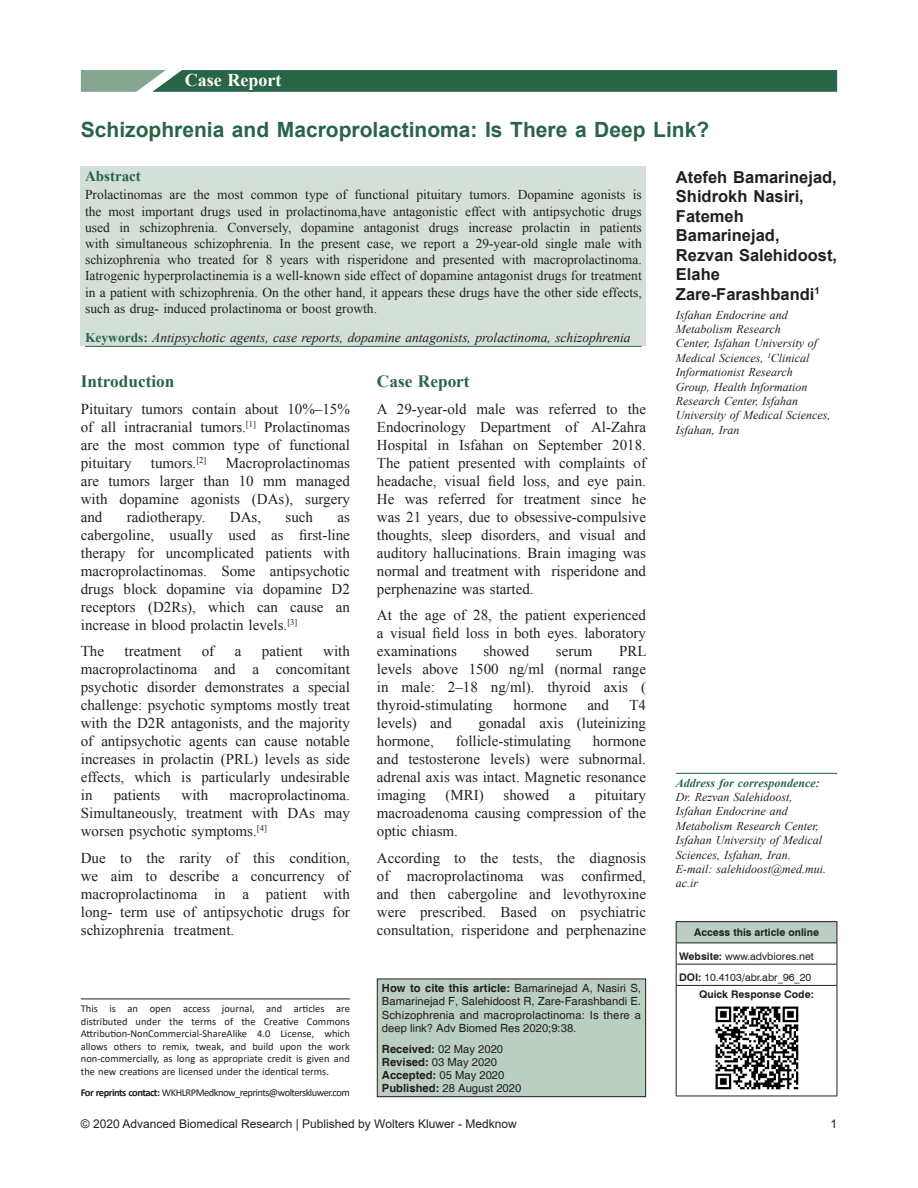
<style>
.page{position:relative;width:918px;height:1188px;background:#fff}
.page>*{position:absolute;margin:0;border:0;box-sizing:border-box;transform-origin:0 0}
.AT{font:700 21px "Arial";color:#286446}
.AH{font:700 18px "Times New Roman";color:#fff}
.t1{font:700 17.25px "Times New Roman";color:#286446}
.AU{font:700 16.5px/19.5px "Arial";color:#231f20}
.TX{font:15px/18px "Times New Roman";color:#231f20;text-align:justify}
.ABSH{font:700 15px "Times New Roman";color:#286446}
.ABS{font:13.5px/16.2px "Times New Roman";color:#231f20;text-align:justify}
.KWD{font:italic 13.5px "Times New Roman";color:#231f20}
.AFF{font:italic 12px/14.4px "Times New Roman";color:#231f20}
.ADD{font:italic 12px/14.4px "Times New Roman";color:#231f20}
.t2{font:12px "Arial";color:#231f20}
.HTC{font:11.25px/13.5px "Helvetica";letter-spacing:.01em;color:#231f20;text-align:justify}
.HIS{font:11.25px "Helvetica";color:#231f20}
.HIS-2{font:700 11.25px "Helvetica";color:#231f20}
.OS{font:10.5px/12.6px "Calibri";letter-spacing:-.01em;color:#211d1e;text-align:justify}
.OS-2{font:10.5px "Calibri";letter-spacing:-.05em;color:#211d1e}
.Website{font:10.5px "Swiss 721 BT";color:#231f20}
.DOI{font:10.5px "Swiss 721 BT";color:#231f20}
.ATAO{font:700 10.5px "Swiss 721 BT";color:#231f20}
.QRC{font:700 10.5px "Swiss 721 BT";color:#231f20}
.s1{font-weight:700;font-style:normal;color:#286446}
.s2{font-weight:700;color:#286446}
.s3{font-weight:700}
.s4{font-weight:400}
</style>
<div class="page">
<hr style="left:676px;top:773px;width:161px;height:1px;background:#286446">
<div style="left:81px;top:167px;width:565px;height:179px;background:#d3dfd7"></div>
<hr style="left:85px;top:346px;width:557px;height:1px;background:#286446">
<div style="left:377px;top:979px;width:269px;height:118px;background:#bacec1"></div>
<div style="left:377px;top:979px;width:269px;height:118px;border:1px solid #231f20"></div>
<div style="left:676px;top:922px;width:161px;height:21px;background:#bacec1"></div>
<hr style="left:676px;top:943px;width:161px;height:1px;background:#231f20">
<hr style="left:676px;top:964px;width:161px;height:1px;background:#231f20">
<hr style="left:676px;top:985px;width:161px;height:1px;background:#231f20">
<hr style="left:676px;top:921px;width:161px;height:1px;background:#231f20">
<svg style="left:676px;top:922px;width:1px;height:63px"></svg>
<svg style="left:837px;top:922px;width:1px;height:63px"></svg>
<hr style="left:676px;top:986px;width:1px;height:110px;background:#231f20">
<hr style="left:837px;top:986px;width:1px;height:110px;background:#231f20">
<hr style="left:676px;top:1096px;width:161px;height:1px;background:#231f20">
<img style="left:715px;top:1006px;width:84px;height:84px">
<hr style="left:81px;top:999px;width:269px;height:1px;background:#231f20">
<svg style="left:81px;top:70px;width:756px;height:22px;background:#376e52"></svg>
<p class="AH" style="left:185px;top:67px;width:98px">Case Report</p>
<p class="AT" style="left:81px;top:115px;width:630px">Schizophrenia and Macroprolactinoma: Is There a Deep Link?</p>
<p class="AU" style="left:676px;top:168px;width:163px">Atefeh Bamarinejad,<br>Shidrokh Nasiri,<br>Fatemeh<br>Bamarinejad,<br>Rezvan Salehidoost,<br>Elahe<br>Zare‑Farashbandi<sup>1</sup></p>
<p class="AFF" style="left:676px;top:307px;width:156px">Isfahan Endocrine and<br>Metabolism Research<br>Center, Isfahan University of<br>Medical Sciences, <sup>1</sup>Clinical<br>Informationist Research<br>Group, Health Information<br>Research Center, Isfahan<br>University of Medical Sciences,<br>Isfahan, Iran</p>
<p class="ABSH" style="left:85px;top:165px;width:57px">Abstract</p>
<p class="ABS" style="left:85px;top:186px;width:558px">Prolactinomas are the most common type of functional pituitary tumors. Dopamine agonists is the most important drugs used in prolactinoma,have antagonistic effect with antipsychotic drugs used in schizophrenia. Conversely, dopamine antagonist drugs increase prolactin in patients with simultaneous schizophrenia. In the present case, we report a 29‑year‑old single male with schizophrenia who treated for 8 years with risperidone and presented with macroprolactinoma.<br>Iatrogenic hyperprolactinemia is a well‑known side effect of dopamine antagonist drugs for treatment in a patient with schizophrenia. On the other hand, it appears these drugs have the other side effects, such as drug- induced prolactinoma or boost growth.</p>
<p class="KWD" style="left:85px;top:328px;width:547px"><span class="s1">Keywords:</span> Antipsychotic agents, case reports, dopamine antagonists, prolactinoma, schizophrenia</p>
<h1 class="t1" style="left:81px;top:369px;width:95px">Introduction</h1>
<p class="TX" style="left:81px;top:399px;width:271px">Pituitary tumors contain about 10%–15% of all intracranial tumors.<sup>[1]</sup> Prolactinomas are the most common type of functional pituitary</p>
<h1 class="t1" style="left:377px;top:369px;width:94px">Case Report</h1>
<p class="TX" style="left:377px;top:399px;width:271px">A 29‑year‑old male was referred to the Endocrinology Department of Al‑Zahra Hospital in Isfahan on September 2018.<br>The patient presented with complaints of headache, visual field loss, and eye pain.<br>He was referred for treatment since he was 21 years, due to obsessive‑compulsive thoughts, sleep disorders, and visual and auditory hallucinations. Brain imaging was normal and treatment with risperidone and perphenazine was started.</p>
<p class="TX" style="left:377px;top:606px;width:271px">At the age of 28, the patient experienced a visual field loss in both eyes. laboratory examinations</p>
<p class="TX" style="left:151px;top:453px;width:57px">tumors.<sup>[2]</sup></p>
<p class="TX" style="left:81px;top:453px;width:271px;text-indent:145px">Macroprolactinomas are tumors larger than 10 mm managed with dopamine agonists (DAs), surgery and</p>
<p class="TX" style="left:127px;top:507px;width:80px">radiotherapy.</p>
<p class="TX" style="left:230px;top:507px;width:33px">DAs,</p>
<p class="TX" style="left:286px;top:507px;width:29px">such</p>
<p class="TX" style="left:81px;top:507px;width:271px;text-indent:257px">as cabergoline, usually used as first‑line therapy for uncomplicated patients with macroprolactinomas. Some antipsychotic drugs block dopamine via dopamine D2 receptors (D2Rs), which can cause an increase in blood prolactin levels.<sup>[3]</sup></p>
<p class="TX" style="left:81px;top:642px;width:25px">The</p>
<p class="TX" style="left:125px;top:642px;width:58px">treatment</p>
<p class="TX" style="left:202px;top:642px;width:14px">of</p>
<p class="TX" style="left:235px;top:642px;width:8px">a</p>
<p class="TX" style="left:262px;top:642px;width:42px">patient</p>
<p class="TX" style="left:81px;top:642px;width:271px;text-indent:242px">with macroprolactinoma and a concomitant psychotic disorder demonstrates a special challenge: psychotic symptoms mostly treat with the D2R antagonists, and the majority of antipsychotic agents can cause notable increases in prolactin (PRL) levels as side effects, which is particularly undesirable in</p>
<p class="TX" style="left:483px;top:642px;width:47px">showed</p>
<p class="TX" style="left:556px;top:642px;width:38px">serum</p>
<p class="TX" style="left:377px;top:642px;width:271px;text-indent:242px">PRL levels above 1500 ng/ml (normal range in male: 2–18 ng/ml). thyroid axis ( thyroid‑stimulating</p>
<p class="TX" style="left:513px;top:696px;width:55px">hormone</p>
<p class="TX" style="left:587px;top:696px;width:23px">and</p>
<p class="TX" style="left:629px;top:696px;width:18px">T4</p>
<p class="TX" style="left:377px;top:714px;width:76px">levels) and</p>
<p class="TX" style="left:479px;top:714px;width:169px">gonadal axis (luteinizing</p>
<p class="TX" style="left:377px;top:732px;width:59px">hormone,</p>
<p class="TX" style="left:456px;top:732px;width:117px">follicle‑stimulating</p>
<p class="TX" style="left:377px;top:732px;width:271px;text-indent:216px">hormone and testosterone levels) were subnormal. adrenal axis was intact. Magnetic resonance imaging</p>
<p class="ADD" style="left:676px;top:775px;width:152px"><span class="s2">Address for correspondence:<br></span>Dr. Rezvan Salehidoost,<br>Isfahan Endocrine and<br>Metabolism Research Center,<br>Isfahan University of Medical<br>Sciences, Isfahan, Iran.<br>E‑mail: salehidoost@med.mui. ac.ir</p>
<p class="TX" style="left:81px;top:786px;width:271px;text-indent:149px">macroprolactinoma.<br>Simultaneously, treatment with DAs may worsen psychotic symptoms.<sup>[4]</sup></p>
<p class="TX" style="left:81px;top:848px;width:271px">Due to the rarity of this condition, we aim to describe a concurrency of macroprolactinoma in a patient with long- term use of antipsychotic drugs for schizophrenia treatment.</p>
<p class="TX" style="left:114px;top:786px;width:48px">patients</p>
<p class="TX" style="left:182px;top:786px;width:28px">with</p>
<p class="TX" style="left:377px;top:786px;width:271px;text-indent:218px">pituitary macroadenoma causing compression of the optic chiasm.</p>
<p class="TX" style="left:377px;top:848px;width:271px">According to the tests, the diagnosis of macroprolactinoma was confirmed, and then cabergoline and levothyroxine were prescribed. Based on psychiatric consultation, risperidone and perphenazine</p>
<p class="TX" style="left:446px;top:786px;width:40px">(MRI)</p>
<p class="TX" style="left:504px;top:786px;width:47px">showed</p>
<p class="TX" style="left:569px;top:786px;width:8px">a</p>
<p class="ATAO" style="left:694px;top:925px;width:126px">Access this article online</p>
<p class="Website" style="left:679px;top:949px;width:136px"><span class="s3">Website:</span> www.advbiores.net</p>
<p class="DOI" style="left:679px;top:970px;width:134px"><span class="s3">DOI:</span> 10.4103/abr.abr_96_20</p>
<p class="QRC" style="left:699px;top:987px;width:116px">Quick Response Code:</p>
<p class="HTC" style="left:382px;top:981px;width:261px"><span class="s3">How to cite this article:</span> Bamarinejad A, Nasiri S, Bamarinejad F, Salehidoost R, Zare-Farashbandi E.<br>Schizophrenia and macroprolactinoma: Is there a deep link? Adv Biomed Res 2020;9:38.</p>
<p class="HIS-2" style="left:382px;top:1043px;width:123px">Received: <span class="s4">02 May 2020</span></p>
<p class="HIS" style="left:382px;top:1055px;width:117px"><span class="s3">Revised:</span> 03 May 2020</p>
<p class="HIS-2" style="left:382px;top:1068px;width:124px">Accepted: <span class="s4">05 May 2020</span></p>
<p class="HIS" style="left:382px;top:1082px;width:141px"><span class="s3">Published:</span> 28 August 2020</p>
<p class="OS" style="left:81px;top:1002px;width:271px">This is an open access journal, and articles are distributed under the terms of the Creative Commons Attribution‑NonCommercial‑ShareAlike 4.0 License, which allows others to remix, tweak, and build upon the work non‑commercially, as long as appropriate credit is given and the new creations are licensed under the identical terms.</p>
<p class="OS-2" style="left:81px;top:1085px;width:270px"><span class="s3">For reprints contact:</span> WKHLRPMedknow_reprints@wolterskluwer.com</p>
<p class="t2" style="left:81px;top:1116px;width:437px">© 2020 Advanced Biomedical Research | Published by Wolters Kluwer - Medknow</p>
<p class="t2" style="left:830px;top:1116px;width:8px">1</p>
</div>
